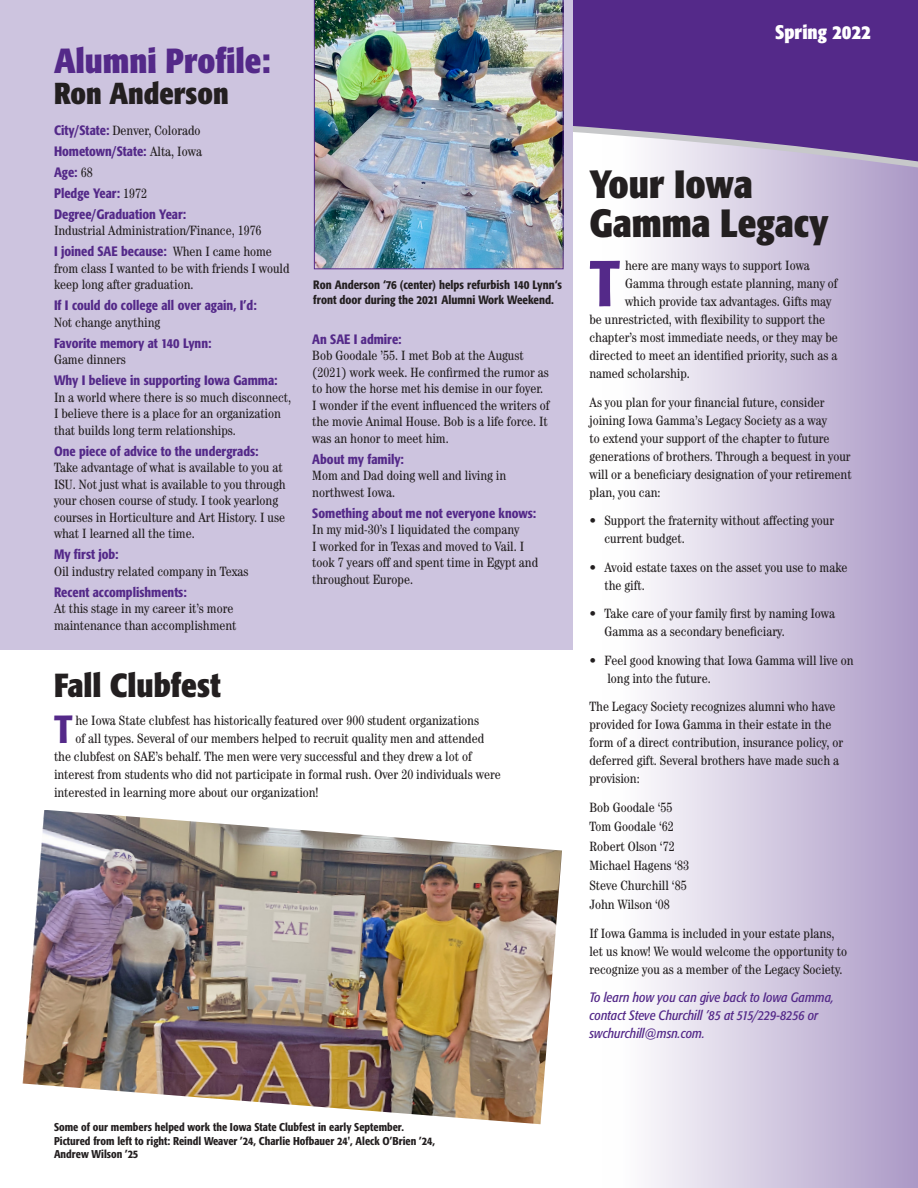
<style>
.page{position:relative;width:918px;height:1188px;background:#fff}
.page>*{position:absolute;margin:0;border:0;box-sizing:border-box;transform-origin:0 0}
.t1{font:500 condensed 64.2px "Formata";color:#542989}
.t2{font:700 condensed 39px/39px "Formata";color:#231f20}
.t3{font:500 condensed 38.85px "Formata";color:#542989}
.t4{font:700 condensed 34.5px "Formata";color:#542989}
.t5{font:700 condensed 33px "Formata";color:#231f20}
.t6{font:700 condensed 30px "Formata";color:#231f20}
.t7{font:700 condensed 19.5px "Formata";color:#fff}
.t8{font:condensed 13.5px/16.5px "Century Std";color:#231f20}
.t9{font:500 condensed 13.5px/16.5px "Formata";color:#542989}
.t10{font:italic condensed 13.5px/18px "Formata";color:#542989}
.t11{font:500 condensed 12px/15px "Formata";color:#231f20}
.t12{font:500 condensed 11.25px/13.5px "Formata";color:#231f20}
.s1{font-family:"Formata";font-weight:500;color:#542989}
.s2{font-family:"Century Std";font-weight:400;color:#231f20}
</style>
<div class="page">
<div style="left:603px;top:101px;width:315px;height:1087px;background:linear-gradient(to right,#fff,#ab98c6)"></div>
<svg style="left:573px;top:0;width:345px;height:287px;background:#987fb8"></svg>
<div style="left:0;top:0;width:573px;height:650px;background:#cdc4df"></div>
<img style="left:314px;top:0;width:249px;height:269px">
<img style="left:23px;top:810px;width:539px;height:314px">
<p class="t4" style="left:54px;top:39px;width:218px">Alumni Profile:</p>
<p class="t6" style="left:54px;top:75px;width:176px">Ron Anderson</p>
<p class="t8" style="left:54px;top:122px;width:148px"><span class="s1">City/State:</span> Denver, Colorado</p>
<p class="t9" style="left:54px;top:143px;width:150px">Hometown/State: <span class="s2">Alta, Iowa</span></p>
<p class="t9" style="left:54px;top:164px;width:40px">Age: <span class="s2">68</span></p>
<p class="t9" style="left:54px;top:185px;width:95px">Pledge Year: <span class="s2">1972</span></p>
<p class="t8" style="left:54px;top:206px;width:209px"><span class="s1">Degree/Graduation Year:<br></span>Industrial Administration/Finance, 1976</p>
<p class="t8" style="left:54px;top:243px;width:237px"><span class="s1">I joined SAE because:</span> When I came home from class I wanted to be with friends I would keep long after graduation.</p>
<p class="t9" style="left:54px;top:297px;width:204px">If I could do college all over again, I’d:<br><span class="s2">Not change anything</span></p>
<p class="t9" style="left:54px;top:335px;width:159px">Favorite memory at 140 Lynn:<br><span class="s2">Game dinners</span></p>
<p class="t8" style="left:54px;top:372px;width:239px"><span class="s1">Why I believe in supporting Iowa Gamma:<br></span>In a world where there is so much disconnect, I believe there is a place for an organization that builds long term relationships.</p>
<p class="t8" style="left:54px;top:443px;width:233px"><span class="s1">One piece of advice to the undergrads:<br></span>Take advantage of what is available to you at ISU. Not just what is available to you through your chosen course of study. I took yearlong courses in Horticulture and Art History. I use what I learned all the time.</p>
<p class="t9" style="left:54px;top:546px;width:66px">My first job:</p>
<p class="t8" style="left:54px;top:563px;width:196px">Oil industry related company in Texas</p>
<p class="t9" style="left:54px;top:584px;width:134px">Recent accomplishments:</p>
<p class="t8" style="left:54px;top:600px;width:184px">At this stage in my career it’s more maintenance than accomplishment</p>
<p class="t11" style="left:313px;top:278px;width:250px">Ron Anderson ‘76 (center) helps refurbish 140 Lynn‘s front door during the 2021 Alumni Work Weekend.</p>
<p class="t9" style="left:312px;top:331px;width:91px">An SAE I admire:</p>
<p class="t8" style="left:312px;top:347px;width:239px">Bob Goodale ’55. I met Bob at the August (2021) work week. He confirmed the rumor as to how the horse met his demise in our foyer.<br>I wonder if the event influenced the writers of the movie Animal House. Bob is a life force. It was an honor to meet him.</p>
<p class="t8" style="left:312px;top:451px;width:195px"><span class="s1">About my family:<br></span>Mom and Dad doing well and living in northwest Iowa.</p>
<p class="t8" style="left:312px;top:505px;width:227px"><span class="s1">Something about me not everyone knows:<br></span>In my mid-30’s I liquidated the company<br>I worked for in Texas and moved to Vail. I took 7 years off and spent time in Egypt and throughout Europe.</p>
<p class="t5" style="left:54px;top:665px;width:169px">Fall Clubfest</p>
<p class="t3" style="left:54px;top:706px;width:20px">T</p>
<p class="t8" style="left:76px;top:712px;width:405px">he Iowa State clubfest has historically featured over 900 student organizations</p>
<p class="t8" style="left:76px;top:730px;width:410px">of all types. Several of our members helped to recruit quality men and attended</p>
<p class="t8" style="left:54px;top:748px;width:419px">the clubfest on SAE’s behalf. The men were very successful and they drew a lot of</p>
<p class="t8" style="left:54px;top:766px;width:448px">interest from students who did not participate in formal rush. Over 20 individuals were</p>
<p class="t8" style="left:54px;top:784px;width:266px">interested in learning more about our organization!</p>
<p class="t7" style="left:775px;top:20px;width:97px">Spring 2022</p>
<p class="t2" style="left:590px;top:165px;width:241px">Your Iowa<br>Gamma Legacy</p>
<p class="t1" style="left:590px;top:245px;width:32px">T</p>
<p class="t8" style="left:625px;top:257px;width:186px">here are many ways to support Iowa</p>
<p class="t8" style="left:625px;top:275px;width:214px">Gamma through estate planning, many of</p>
<p class="t8" style="left:625px;top:293px;width:208px">which provide tax advantages. Gifts may</p>
<p class="t8" style="left:590px;top:311px;width:237px">be unrestricted, with flexibility to support the</p>
<p class="t8" style="left:590px;top:329px;width:250px">chapter’s most immediate needs, or they may be</p>
<p class="t8" style="left:590px;top:347px;width:249px">directed to meet an identified priority, such as a</p>
<p class="t8" style="left:590px;top:365px;width:102px">named scholarship.</p>
<p class="t8" style="left:590px;top:393px;width:264px;line-height:18px">As you plan for your financial future, consider joining Iowa Gamma’s Legacy Society as a way<br>to extend your support of the chapter to future generations of brothers. Through a bequest in your will or a beneficiary designation of your retirement plan, you can:</p>
<p class="t8" style="left:604px;top:512px;width:231px;line-height:18px;text-indent:-15px">• Support the fraternity without affecting your current budget.</p>
<p class="t8" style="left:604px;top:558px;width:245px;line-height:18px;text-indent:-15px">• Avoid estate taxes on the asset you use to make the gift.</p>
<p class="t8" style="left:604px;top:605px;width:232px;line-height:18px;text-indent:-15px">• Take care of your family first by naming Iowa<br>Gamma as a secondary beneficiary.</p>
<p class="t8" style="left:607px;top:651px;width:248px;line-height:18px;text-indent:-18px">• Feel good knowing that Iowa Gamma will live on long into the future.</p>
<p class="t8" style="left:590px;top:698px;width:255px;line-height:18px">The Legacy Society recognizes alumni who have provided for Iowa Gamma in their estate in the form of a direct contribution, insurance policy, or deferred gift. Several brothers have made such a provision:</p>
<p class="t8" style="left:590px;top:799px;width:84px">Bob Goodale ‘55</p>
<p class="t8" style="left:590px;top:818px;width:86px">Tom Goodale ‘62</p>
<p class="t8" style="left:590px;top:838px;width:87px">Robert Olson ‘72</p>
<p class="t8" style="left:590px;top:857px;width:101px">Michael Hagens ‘83</p>
<p class="t8" style="left:590px;top:877px;width:99px">Steve Churchill ‘85</p>
<p class="t8" style="left:590px;top:896px;width:82px">John Wilson ‘08</p>
<p class="t8" style="left:590px;top:924px;width:259px;line-height:18px">If Iowa Gamma is included in your estate plans, let us know! We would welcome the opportunity to recognize you as a member of the Legacy Society.</p>
<p class="t10" style="left:590px;top:989px;width:246px">To learn how you can give back to Iowa Gamma, contact Steve Churchill ’85 at 515/229-8256 or swchurchill@msn.com.</p>
<p class="t12" style="left:54px;top:1120px;width:351px">Some of our members helped work the Iowa State Clubfest in early September.</p>
<p class="t12" style="left:54px;top:1134px;width:382px">Pictured from left to right: Reindl Weaver ’24, Charlie Hofbauer 24', Aleck O’Brien ’24,<br>Andrew Wilson ’25</p>
</div>
